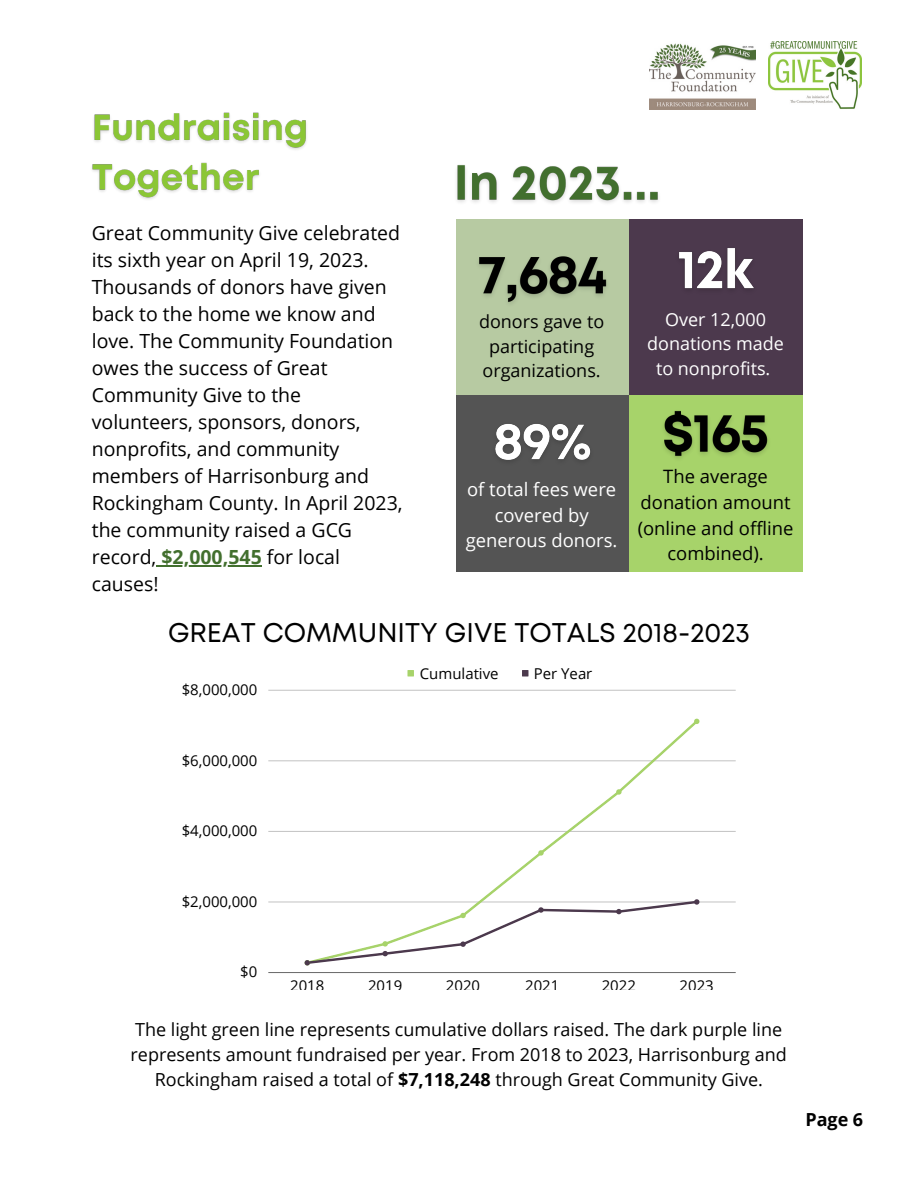
<style>
.page{position:relative;width:918px;height:1188px;background:#fff}
.page>*{position:absolute;margin:0;border:0;box-sizing:border-box;transform-origin:0 0}
.t1{font:27px "Mont";color:#000}
.t2{font:19.5px/27px "Open Sans";color:#000}
.t3{font:18.45px/25.7px "Open Sans";color:#000;text-align:center}
.t4{font:18.45px/25.7px "Open Sans";color:#fff;text-align:center}
.t5{font:18px/24.8px "Open Sans";color:#000;text-align:center}
.t6{font:18px/24.8px "Open Sans";color:#fff;text-align:center}
.t7{font:700 18px "Open Sans";color:#000}
.t8{font:15px "Open Sans";color:#000}
.s1{font-weight:700;color:#426f2e}
.s2{font-weight:700}
</style>
<div class="page">
<img style="left:92px;top:112px;width:215px;height:88px">
<hr style="left:156px;top:566px;width:106px;height:1px;background:#426f2e">
<img style="left:649px;top:43px;width:106px;height:67px">
<img style="left:768px;top:41px;width:94px;height:68px">
<svg style="left:407px;top:670px;width:7px;height:6px"></svg>
<svg style="left:522px;top:670px;width:6px;height:6px"></svg>
<hr style="left:268px;top:902px;width:468px;height:1px;background:#000">
<hr style="left:268px;top:831px;width:468px;height:1px;background:#000">
<hr style="left:268px;top:761px;width:468px;height:1px;background:#000">
<hr style="left:268px;top:690px;width:468px;height:1px;background:#000">
<hr style="left:268px;top:972px;width:468px;height:1px;background:#000">
<svg style="left:304px;top:718px;width:396px;height:248px"></svg>
<img style="left:456px;top:165px;width:203px;height:38px">
<div style="left:456px;top:219px;width:173px;height:255px;background:#b7caa2"></div>
<img style="left:479px;top:256px;width:128px;height:48px">
<div style="left:629px;top:219px;width:173px;height:202px;background:#4c394d"></div>
<img style="left:679px;top:248px;width:75px;height:41px">
<div style="left:456px;top:396px;width:173px;height:176px;background:#545454"></div>
<img style="left:495px;top:424px;width:95px;height:37px">
<div style="left:629px;top:396px;width:173px;height:176px;background:#a7d36a"></div>
<img style="left:664px;top:410px;width:104px;height:49px">
<p class="t2" style="left:92px;top:219px;width:312px">Great Community Give celebrated its sixth year on April 19, 2023.<br>Thousands of donors have given back to the home we know and love. The Community Foundation owes the success of Great<br>Community Give to the volunteers, sponsors, donors, nonprofits, and community members of Harrisonburg and<br>Rockingham County. In April 2023, the community raised a GCG record, <span class="s1">$2,000,545</span> for local causes!</p>
<p class="t5" style="left:479px;top:308px;width:127px">donors gave to participating organizations.</p>
<p class="t6" style="left:647px;top:306px;width:138px">Over 12,000 donations made to nonprofits.</p>
<p class="t4" style="left:466px;top:476px;width:153px">of total fees were covered by generous donors.</p>
<p class="t3" style="left:638px;top:463px;width:157px">The average donation amount (online and offline combined).</p>
<p class="t1" style="left:168px;top:623px;width:583px">GREAT COMMUNITY GIVE TOTALS 2018-2023</p>
<p class="t8" style="left:182px;top:679px;width:77px">$8,000,000</p>
<p class="t8" style="left:182px;top:750px;width:77px">$6,000,000</p>
<p class="t8" style="left:420px;top:663px;width:80px">Cumulative</p>
<p class="t8" style="left:534px;top:663px;width:60px">Per Year</p>
<p class="t8" style="left:182px;top:820px;width:77px">$4,000,000</p>
<p class="t8" style="left:182px;top:891px;width:77px">$2,000,000</p>
<p class="t8" style="left:240px;top:961px;width:19px">$0</p>
<p class="t8" style="left:290px;top:975px;width:36px">2018</p>
<p class="t8" style="left:368px;top:975px;width:36px">2019</p>
<p class="t8" style="left:446px;top:975px;width:36px">2020</p>
<p class="t8" style="left:525px;top:975px;width:36px">2021</p>
<p class="t8" style="left:602px;top:975px;width:36px">2022</p>
<p class="t8" style="left:680px;top:975px;width:36px">2023</p>
<p class="t5" style="left:131px;top:1017px;width:658px">The light green line represents cumulative dollars raised. The dark purple line represents amount fundraised per year. From 2018 to 2023, Harrisonburg and<br>Rockingham raised a total of <span class="s2">$7,118,248</span> through Great Community Give.</p>
<p class="t7" style="left:805px;top:1106px;width:59px">Page 6</p>
</div>
